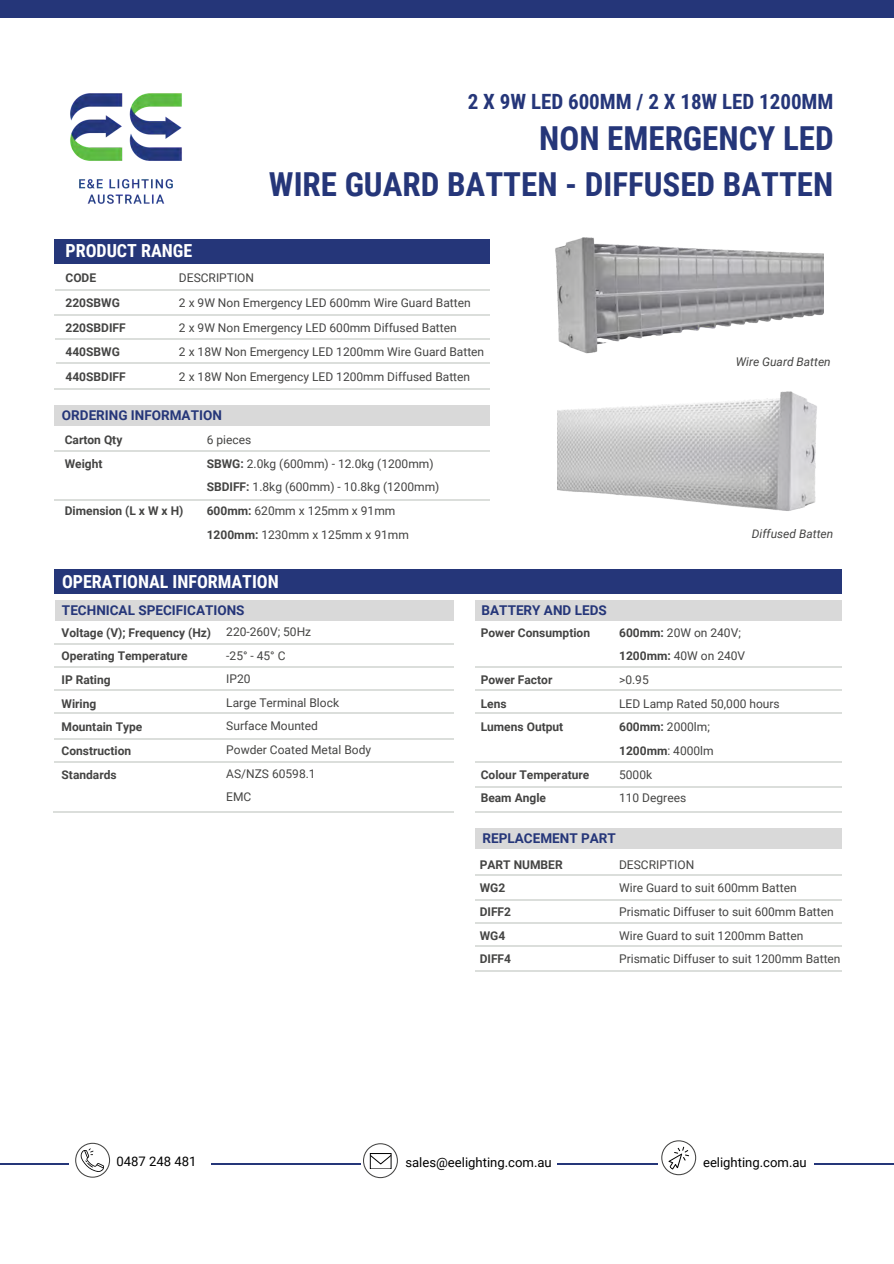
<style>
.page{position:relative;width:894px;height:1264px;background:#fff}
.page>*{position:absolute;margin:0;border:0;box-sizing:border-box;transform-origin:0 0}
.t1{font:700 33px/45.9px "Roboto Condensed";color:#253679;text-align:right}
.t2{font:700 21px "Roboto Condensed";color:#253679}
.t3{font:700 18px "Roboto Condensed";color:#fff}
.t4{font:700 13.5px "Roboto";color:#253679}
.t5{font:13.05px "Roboto";color:#000}
.t6{font:12px/23.7px "Roboto";color:#444443}
.t7{font:700 12px/23.7px "Roboto";color:#444443}
.t8{font:italic 12px "Roboto";color:#444443}
.s1{font-weight:700}
</style>
<div class="page">
<img style="left:70px;top:93px;width:112px;height:111px">
<div style="left:0;top:0;width:893px;height:18px;background:#253679"></div>
<div style="left:54px;top:239px;width:436px;height:25px;background:#253679"></div>
<hr style="left:55px;top:289px;width:707px;height:2px;background:#dbdedb">
<hr style="left:55px;top:339px;width:707px;height:1px;background:#dbdedb">
<hr style="left:56px;top:363px;width:707px;height:1px;background:#dbdedb">
<hr style="left:51px;top:314px;width:712px;height:1px;background:#dbdedb">
<div style="left:471px;top:600px;width:371px;height:20px;background:#d9d9d9"></div>
<hr style="left:53px;top:451px;width:438px;height:1px;background:#dbdedb">
<hr style="left:53px;top:499px;width:438px;height:1px;background:#dbdedb">
<hr style="left:470px;top:690px;width:377px;height:1px;background:#dbdedb">
<hr style="left:474px;top:712px;width:368px;height:1px;background:#dbdedb">
<hr style="left:50px;top:643px;width:408px;height:2px;background:#dbdedb">
<hr style="left:50px;top:690px;width:407px;height:1px;background:#dbdedb">
<hr style="left:50px;top:712px;width:413px;height:1px;background:#dbdedb">
<hr style="left:51px;top:738px;width:407px;height:1px;background:#dbdedb">
<hr style="left:51px;top:761px;width:407px;height:2px;background:#dbdedb">
<hr style="left:40px;top:666px;width:423px;height:1px;background:#dbdedb">
<div style="left:53px;top:405px;width:437px;height:20px;background:#d9d9d9"></div>
<hr style="left:473px;top:761px;width:378px;height:2px;background:#dbdedb">
<hr style="left:474px;top:786px;width:368px;height:1px;background:#dbdedb">
<div style="left:55px;top:600px;width:403px;height:20px;background:#d9d9d9"></div>
<hr style="left:36px;top:388px;width:707px;height:1px;background:#dbdedb">
<div style="left:490px;top:235px;width:403px;height:309px;background:#fff"></div>
<img style="left:555px;top:237px;width:267px;height:104px">
<img style="left:558px;top:341px;width:259px;height:170px">
<div style="left:53px;top:569px;width:789px;height:25px;background:#253679"></div>
<hr style="left:1px;top:1163px;width:892px;height:1px;background:#253679">
<div style="left:657px;top:1142px;width:156px;height:39px;background:#fff"></div>
<svg style="left:661px;top:1140px;width:35px;height:35px"></svg>
<div style="left:361px;top:1142px;width:196px;height:39px;background:#fff"></div>
<svg style="left:363px;top:1143px;width:35px;height:35px"></svg>
<div style="left:69px;top:1142px;width:141px;height:39px;background:#fff"></div>
<svg style="left:75px;top:1142px;width:35px;height:35px"></svg>
<div style="left:0;top:47px;width:54px;height:1073px;background:#fff"></div>
<div style="left:472px;top:828px;width:380px;height:21px;background:#d9d9d9"></div>
<hr style="left:460px;top:874px;width:433px;height:1px;background:#dbdedb">
<hr style="left:465px;top:899px;width:428px;height:1px;background:#dbdedb">
<hr style="left:465px;top:922px;width:428px;height:1px;background:#dbdedb">
<hr style="left:474px;top:945px;width:419px;height:1px;background:#dbdedb">
<hr style="left:474px;top:970px;width:419px;height:2px;background:#dbdedb">
<hr style="left:53px;top:811px;width:789px;height:1px;background:#dbdedb">
<hr style="left:474px;top:666px;width:419px;height:1px;background:#dbdedb">
<div style="left:842px;top:24px;width:51px;height:1095px;background:#fff"></div>
<div style="left:454px;top:600px;width:20px;height:404px;background:#fff"></div>
<h3 class="t3" style="left:65px;top:241px;width:128px">PRODUCT RANGE</h3>
<h2 class="t2" style="left:467px;top:90px;width:367px">2 X 9W LED 600MM / 2 X 18W LED 1200MM</h2>
<h1 class="t1" style="left:269px;top:116px;width:566px">NON EMERGENCY LED<br>WIRE GUARD BATTEN - DIFFUSED BATTEN</h1>
<p class="t7" style="left:65px;top:265px;width:62px;line-height:24.8px">CODE<br>220SBWG<br>220SBDIFF<br>440SBWG<br>440SBDIFF</p>
<p class="t6" style="left:179px;top:265px;width:307px;line-height:24.8px">DESCRIPTION<br>2 x 9W Non Emergency LED 600mm Wire Guard Batten<br>2 x 9W Non Emergency LED 600mm Diffused Batten<br>2 x 18W Non Emergency LED 1200mm Wire Guard Batten 2 x 18W Non Emergency LED 1200mm Diffused Batten</p>
<p class="t4" style="left:62px;top:405px;width:161px">ORDERING INFORMATION</p>
<p class="t7" style="left:65px;top:427px;width:59px">Carton Qty<br>Weight</p>
<p class="t7" style="left:65px;top:498px;width:120px">Dimension (L x W x H)</p>
<p class="t6" style="left:207px;top:427px;width:234px">6 pieces<br><span class="s1">SBWG:</span> 2.0kg (600mm) - 12.0kg (1200mm)<br><span class="s1">SBDIFF:</span> 1.8kg (600mm) - 10.8kg (1200mm)<br><span class="s1">600mm:</span> 620mm x 125mm x 91mm<br><span class="s1">1200mm:</span> 1230mm x 125mm x 91mm</p>
<p class="t8" style="left:735px;top:353px;width:96px">Wire Guard Batten</p>
<p class="t8" style="left:751px;top:526px;width:83px">Diffused Batten</p>
<h3 class="t3" style="left:62px;top:571px;width:218px">OPERATIONAL INFORMATION</h3>
<p class="t4" style="left:62px;top:601px;width:184px">TECHNICAL SPECIFICATIONS</p>
<p class="t7" style="left:62px;top:620px;width:151px">Voltage (V); Frequency (Hz)<br>Operating Temperature<br>IP Rating<br>Wiring<br>Mountain Type<br>Construction<br>Standards</p>
<p class="t6" style="left:226px;top:619px;width:146px">220-260V; 50Hz<br>-25° - 45° C<br>IP20<br>Large Terminal Block<br>Surface Mounted<br>Powder Coated Metal Body<br>AS/NZS 60598.1<br>EMC</p>
<p class="t4" style="left:481px;top:601px;width:127px">BATTERY AND LEDS</p>
<p class="t7" style="left:480px;top:620px;width:111px">Power Consumption</p>
<p class="t7" style="left:480px;top:667px;width:84px">Power Factor<br>Lens<br>Lumens Output</p>
<p class="t7" style="left:480px;top:762px;width:110px">Colour Temperature<br>Beam Angle</p>
<p class="t6" style="left:619px;top:620px;width:162px"><span class="s1">600mm:</span> 20W on 240V;<br><span class="s1">1200mm:</span> 40W on 240V<br>&gt;0.95<br>LED Lamp Rated 50,000 hours<br><span class="s1">600mm:</span> 2000lm;<br><span class="s1">1200mm</span>: 4000lm<br>5000k<br>110 Degrees</p>
<p class="t4" style="left:482px;top:829px;width:135px">REPLACEMENT PART</p>
<p class="t7" style="left:479px;top:852px;width:84px">PART NUMBER<br>WG2<br>DIFF2<br>WG4<br>DIFF4</p>
<p class="t6" style="left:619px;top:852px;width:223px">DESCRIPTION<br>Wire Guard to suit 600mm Batten<br>Prismatic Diffuser to suit 600mm Batten<br>Wire Guard to suit 1200mm Batten<br>Prismatic Diffuser to suit 1200mm Batten</p>
<p class="t5" style="left:116px;top:1152px;width:81px">0487 248 481</p>
<p class="t5" style="left:405px;top:1153px;width:148px">sales@eelighting.com.au</p>
<p class="t5" style="left:703px;top:1152px;width:105px">eelighting.com.au</p>
</div>
